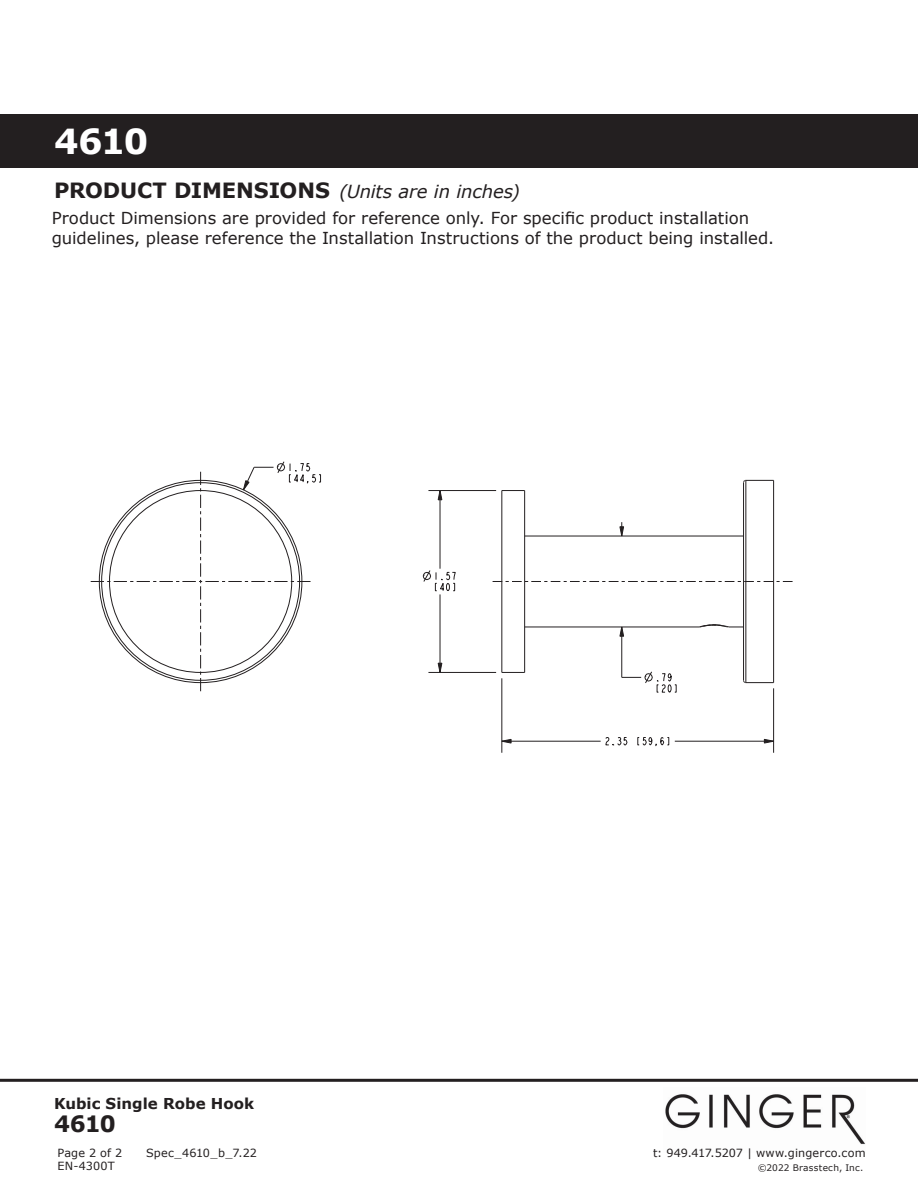
<style>
.page{position:relative;width:918px;height:1188px;background:#fff}
.page>*{position:absolute;margin:0;border:0;box-sizing:border-box;transform-origin:0 0}
.t1{font:700 34.5px "Verdana";color:#fff}
.t2{font:700 22.5px "Verdana";color:#231f20}
.t3{font:italic 18px "Verdana";letter-spacing:-.01em;color:#231f20}
.t4{font:16.5px/19.8px "Verdana";color:#231f20}
.t5{font:700 15px "Verdana";letter-spacing:.005em;color:#231f20}
.t6{font:11.25px "Verdana";letter-spacing:.015em;color:#231f20}
.t7{font:9px "Verdana";letter-spacing:.025em;color:#231f20}
.s1{font-weight:700;font-style:normal;font-size:21px}
</style>
<div class="page">
<div style="left:0;top:114px;width:918px;height:54px;background:#231f20"></div>
<hr style="left:0;top:1079px;width:918px;height:3px;background:#231f20">
<img style="left:665px;top:1094px;width:200px;height:51px">
<svg style="left:605px;top:737px;width:23px;height:9px"></svg>
<svg style="left:637px;top:737px;width:32px;height:10px"></svg>
<svg style="left:764px;top:739px;width:9px;height:5px"></svg>
<svg style="left:501px;top:739px;width:11px;height:5px"></svg>
<svg style="left:619px;top:626px;width:5px;height:11px"></svg>
<svg style="left:422px;top:570px;width:34px;height:22px"></svg>
<svg style="left:438px;top:491px;width:4px;height:9px"></svg>
<svg style="left:438px;top:663px;width:4px;height:9px"></svg>
<hr style="left:746px;top:480px;width:1px;height:203px;background:#231f20">
<hr style="left:440px;top:491px;width:1px;height:78px;background:#231f20">
<hr style="left:440px;top:594px;width:1px;height:78px;background:#231f20">
<hr style="left:502px;top:678px;width:1px;height:75px;background:#231f20">
<hr style="left:622px;top:627px;width:1px;height:50px;background:#231f20">
<svg style="left:619px;top:522px;width:5px;height:14px"></svg>
<hr style="left:773px;top:688px;width:1px;height:65px;background:#231f20">
<hr style="left:675px;top:741px;width:99px;height:1px;background:#231f20">
<hr style="left:502px;top:741px;width:99px;height:1px;background:#231f20">
<svg style="left:622px;top:671px;width:55px;height:22px"></svg>
<hr style="left:428px;top:672px;width:68px;height:1px;background:#231f20">
<svg style="left:493px;top:581px;width:300px;height:1px"></svg>
<hr style="left:428px;top:490px;width:68px;height:1px;background:#231f20">
<svg style="left:91px;top:461px;width:230px;height:230px"></svg>
<hr style="left:501px;top:491px;width:1px;height:181px;background:#231f20">
<hr style="left:524px;top:491px;width:1px;height:181px;background:#231f20">
<hr style="left:743px;top:483px;width:1px;height:197px;background:#231f20">
<hr style="left:773px;top:480px;width:1px;height:203px;background:#231f20">
<svg style="left:502px;top:672px;width:23px;height:1px"></svg>
<hr style="left:525px;top:627px;width:174px;height:1px;background:#231f20">
<svg style="left:698px;top:624px;width:45px;height:4px"></svg>
<hr style="left:525px;top:536px;width:219px;height:1px;background:#231f20">
<svg style="left:502px;top:490px;width:23px;height:1px"></svg>
<svg style="left:743px;top:680px;width:31px;height:3px"></svg>
<svg style="left:743px;top:480px;width:31px;height:4px"></svg>
<h1 class="t1" style="left:54px;top:119px;width:96px">4610</h1>
<p class="t3" style="left:54px;top:180px;width:467px"><span class="s1">PRODUCT DIMENSIONS</span> (Units are in inches)</p>
<p class="t4" style="left:52px;top:208px;width:724px">Product Dimensions are provided for reference only. For specific product installation guidelines, please reference the Installation Instructions of the product being installed.</p>
<p class="t5" style="left:54px;top:1094px;width:202px">Kubic Single Robe Hook</p>
<h2 class="t2" style="left:54px;top:1109px;width:63px">4610</h2>
<p class="t6" style="left:57px;top:1145px;width:66px">Page 2 of 2</p>
<p class="t6" style="left:146px;top:1145px;width:113px">Spec_4610_b_7.22</p>
<p class="t6" style="left:57px;top:1159px;width:59px">EN-4300T</p>
<p class="t6" style="left:653px;top:1145px;width:214px">t: 949.417.5207 | www.gingerco.com</p>
<p class="t7" style="left:758px;top:1162px;width:107px">©2022 Brasstech, Inc.</p>
</div>
